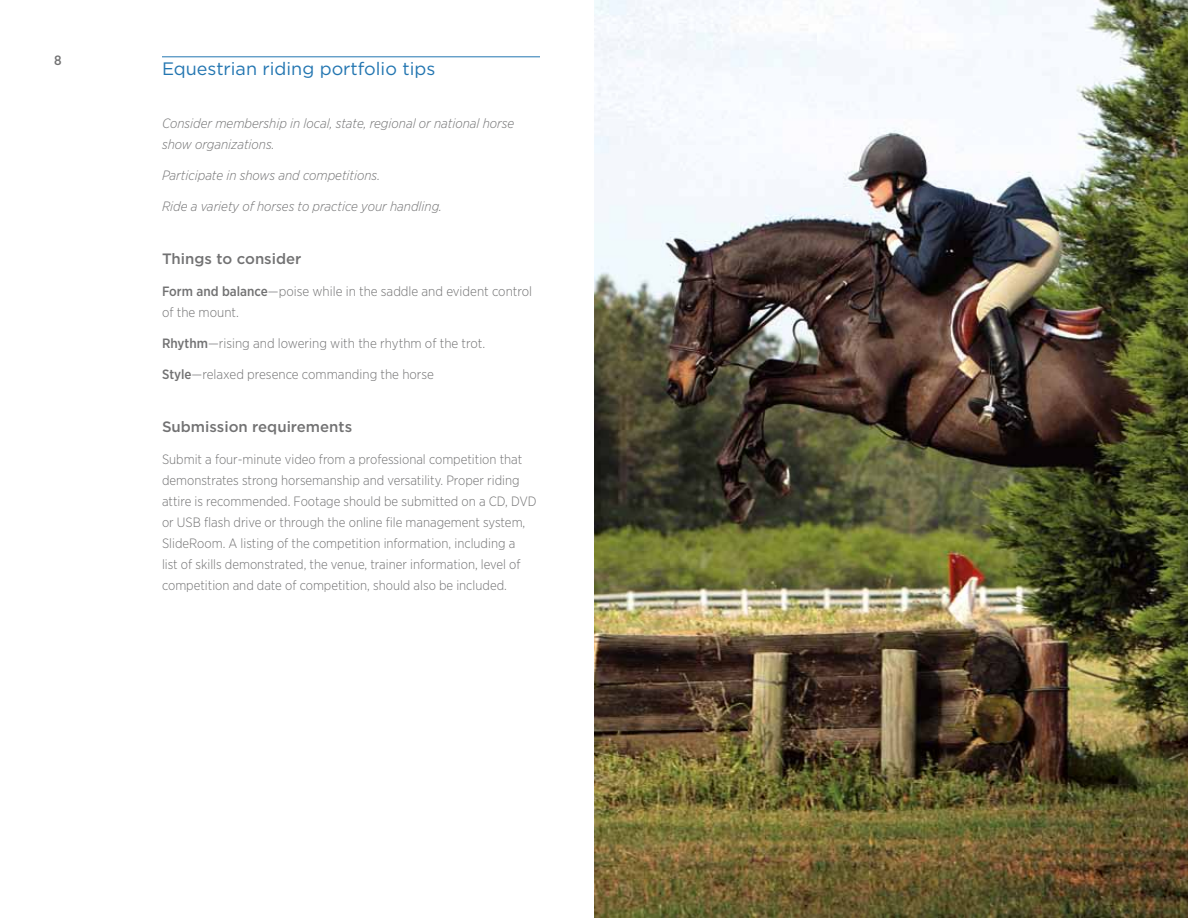
<style>
.page{position:relative;width:1188px;height:918px;background:#fff}
.page>*{position:absolute;margin:0;border:0;box-sizing:border-box;transform-origin:0 0}
.t1{font:18px "Gotham";color:#2376b1}
.t2{font:500 15px "Gotham";color:#727273}
.t3{font:300 13.5px/21px "Gotham Narrow";color:#727273}
.t4{font:italic 300 13.5px/21px "Gotham Narrow";color:#727273}
.t5{font:500 13.5px "Gotham Narrow";color:#727273}
.s1{font-weight:500}
</style>
<div class="page">
<hr style="left:162px;top:57px;width:378px;height:1px;background:#2376b1">
<img style="left:594px;top:0;width:594px;height:918px">
<p class="t5" style="left:54px;top:52px;width:9px">8</p>
<h1 class="t1" style="left:162px;top:57px;width:275px">Equestrian riding portfolio tips</h1>
<p class="t4" style="left:162px;top:112px;width:354px">Consider membership in local, state, regional or national horse show organizations.</p>
<p class="t4" style="left:162px;top:164px;width:220px">Participate in shows and competitions.</p>
<p class="t4" style="left:162px;top:196px;width:282px">Ride a variety of horses to practice your handling.</p>
<p class="t2" style="left:162px;top:249px;width:141px">Things to consider</p>
<p class="t3" style="left:162px;top:280px;width:372px"><span class="s1">Form and balance</span>—poise while in the saddle and evident control of the mount.</p>
<p class="t3" style="left:162px;top:332px;width:325px"><span class="s1">Rhythm</span>—rising and lowering with the rhythm of the trot.</p>
<p class="t3" style="left:162px;top:364px;width:274px"><span class="s1">Style</span>—relaxed presence commanding the horse</p>
<p class="t2" style="left:162px;top:417px;width:192px">Submission requirements</p>
<p class="t3" style="left:162px;top:448px;width:376px">Submit a four-minute video from a professional competition that demonstrates strong horsemanship and versatility. Proper riding attire is recommended. Footage should be submitted on a CD, DVD or USB flash drive or through the online file management system, SlideRoom. A listing of the competition information, including a<br>list of skills demonstrated, the venue, trainer information, level of competition and date of competition, should also be included.</p>
</div>
